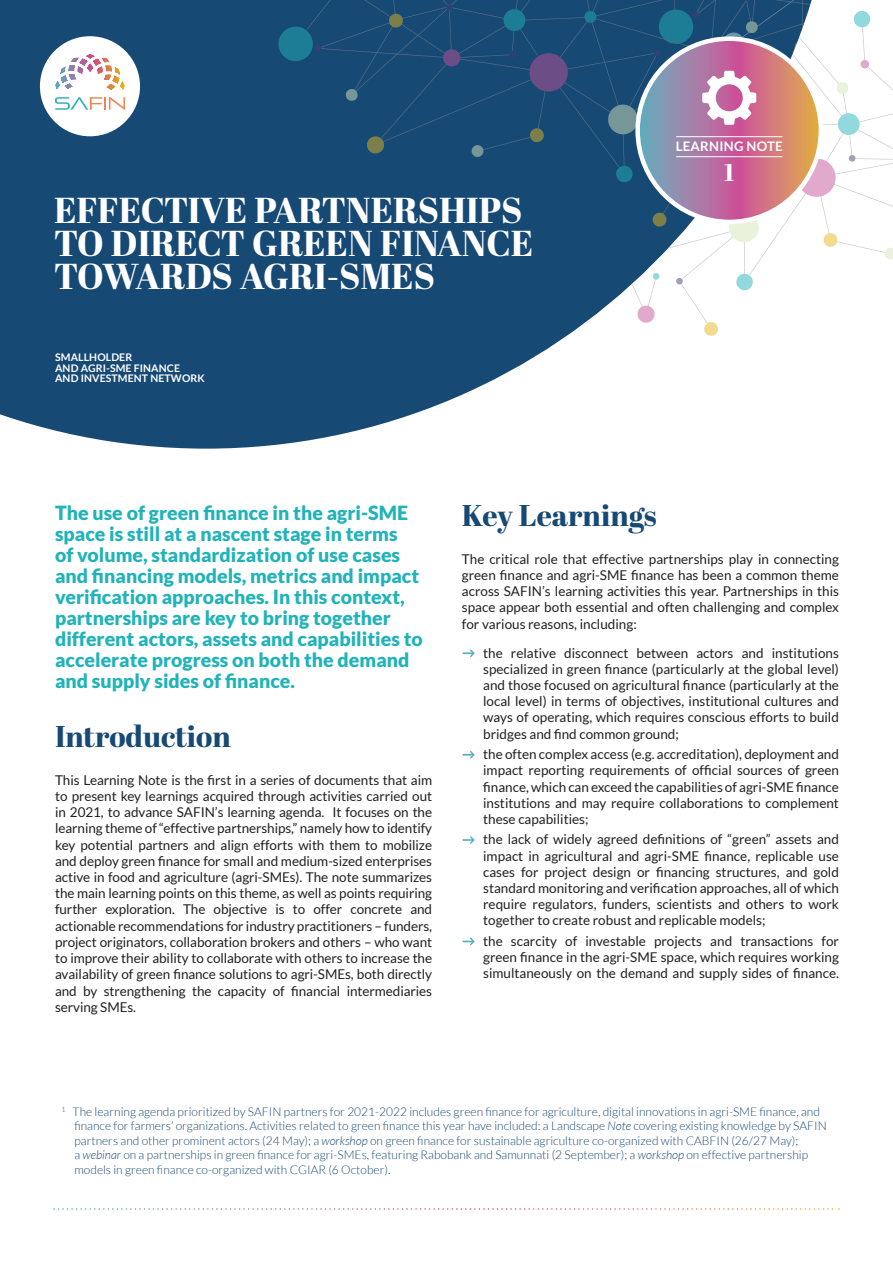
<style>
.page{position:relative;width:893px;height:1263px;background:#fff}
.page>*{position:absolute;margin:0;border:0;box-sizing:border-box;transform-origin:0 0}
.t1{font:800 36px/33px "Abril Display";color:#fff}
.t2{font:800 30px "Abril Display";color:#174975}
.t3{font:800 24px "Abril Display";color:#fff}
.t4{font:900 19.5px/21px "Lato";color:#21b3b9}
.t5{font:13.5px/16.2px "Lato";color:#231f20;text-align:justify}
.t6{font:700 13.2px "Lato";letter-spacing:.02em;color:#fff}
.t7{font:300 12px/14.4px "Lato";color:#174975}
.t8{font:700 10.5px/10.5px "Lato";letter-spacing:.01em;color:#fff}
.s1{font-weight:800;color:#fff}
.s2{font-style:italic}
</style>
<div class="page">
<svg style="left:0;top:0;width:546px;height:449px;background:#2c5a82"></svg>
<div style="left:40px;top:36px;width:100px;height:100px;background:#fff;border-radius:50%"></div>
<svg style="left:55px;top:54px;width:70px;height:36px"></svg>
<svg style="left:55px;top:97px;width:70px;height:13px"></svg>
<svg style="left:54px;top:1208px;width:786px;height:2px"></svg>
<svg style="left:276px;top:0;width:617px;height:350px"></svg>
<h1 class="t1" style="left:54px;top:197px;width:481px">EFFECTIVE PARTNERSHIPS<br>TO DIRECT GREEN FINANCE<br>TOWARDS AGRI-SMES</h1>
<p class="t8" style="left:55px;top:353px;width:151px">SMALLHOLDER<br>AND AGRI-SME FINANCE<br>AND INVESTMENT NETWORK</p>
<p class="t6" style="left:676px;top:141px;width:109px">LEARNING NOTE</p>
<h3 class="t3" style="left:724px;top:163px;width:12px">1</h3>
<p class="t4" style="left:55px;top:502px;width:369px">The use of green finance in the agri-SME space is still at a nascent stage in terms<br>of volume, standardization of use cases and financing models, metrics and impact verification approaches. In this context, partnerships are key to bring together different actors, assets and capabilities to accelerate progress on both the demand and supply sides of finance.</p>
<h2 class="t2" style="left:55px;top:724px;width:177px">Introduction</h2>
<p class="t5" style="left:55px;top:772px;width:379px">This Learning Note is the first in a series of documents that aim to present key learnings acquired through activities carried out in 2021, to advance SAFIN’s learning agenda. It focuses on the learning theme of “effective partnerships,” namely how to identify key potential partners and align efforts with them to mobilize and deploy green finance for small and medium-sized enterprises active in food and agriculture (agri-SMEs). The note summarizes the main learning points on this theme, as well as points requiring further exploration. The objective is to offer concrete and actionable recommendations for industry practitioners – funders, project originators, collaboration brokers and others – who want to improve their ability to collaborate with others to increase the availability of green finance solutions to agri-SMEs, both directly and by strengthening the capacity of financial intermediaries serving SMEs.</p>
<h2 class="t2" style="left:462px;top:503px;width:196px">Key Learnings</h2>
<p class="t5" style="left:462px;top:551px;width:379px">The critical role that effective partnerships play in connecting green finance and agri-SME finance has been a common theme across SAFIN’s learning activities this year. Partnerships in this space appear both essential and often challenging and complex for various reasons, including:</p>
<p class="t5" style="left:483px;top:645px;width:357px;text-indent:-21px"><span class="s1">→</span> the relative disconnect between actors and institutions specialized in green finance (particularly at the global level) and those focused on agricultural finance (particularly at the local level) in terms of objectives, institutional cultures and ways of operating, which requires conscious efforts to build bridges and find common ground;</p>
<p class="t5" style="left:483px;top:746px;width:357px;text-indent:-21px"><span class="s1">→</span> the often complex access (e.g. accreditation), deployment and impact reporting requirements of official sources of green finance, which can exceed the capabilities of agri-SME finance institutions and may require collaborations to complement these capabilities;</p>
<p class="t5" style="left:483px;top:831px;width:357px;text-indent:-21px"><span class="s1">→</span> the lack of widely agreed definitions of “green” assets and impact in agricultural and agri-SME finance, replicable use cases for project design or financing structures, and gold standard monitoring and verification approaches, all of which require regulators, funders, scientists and others to work together to create robust and replicable models;</p>
<p class="t5" style="left:483px;top:933px;width:357px;text-indent:-21px"><span class="s1">→</span> the scarcity of investable projects and transactions for green finance in the agri-SME space, which requires working simultaneously on the demand and supply sides of finance.</p>
<p class="t7" style="left:74px;top:1104px;width:754px;text-indent:-13px"><sup>1</sup> The learning agenda prioritized by SAFIN partners for 2021-2022 includes green finance for agriculture, digital innovations in agri-SME finance, and finance for farmers’ organizations. Activities related to green finance this year have included: a Landscape <span class="s2">Note</span> covering existing knowledge by SAFIN partners and other prominent actors (24 May); a <span class="s2">workshop</span> on green finance for sustainable agriculture co-organized with CABFIN (26/27 May);<br>a <span class="s2">webinar</span> on a partnerships in green finance for agri-SMEs, featuring Rabobank and Samunnati (2 September); a <span class="s2">workshop</span> on effective partnership models in green finance co-organized with CGIAR (6 October).</p>
</div>
